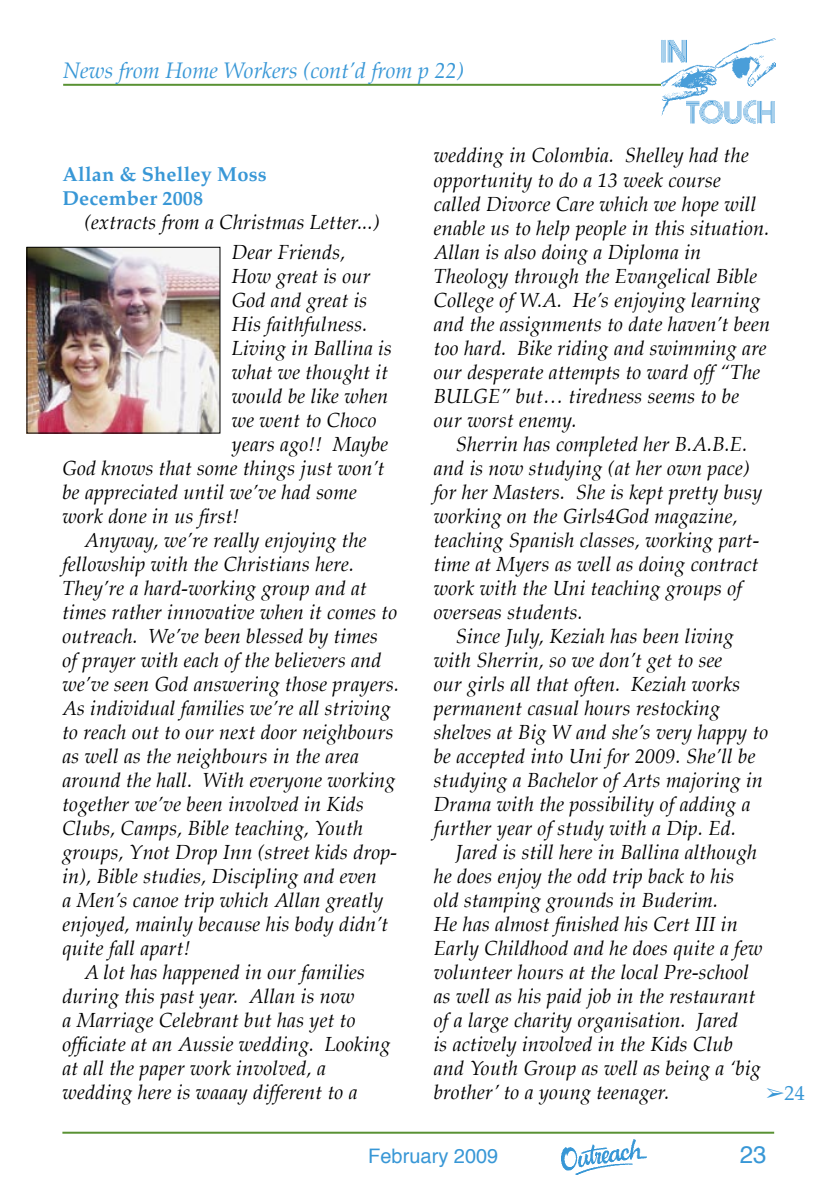
<style>
.page{position:relative;width:828px;height:1191px;background:#fff}
.page>*{position:absolute;margin:0;border:0;box-sizing:border-box;transform-origin:0 0}
.t1{font:24px "Helvetica";color:#3897d6}
.t2{font:italic 22px "Palatino";color:#3897d6}
.t3{font:italic 20px/24px "Palatino";letter-spacing:.01em;color:#000}
.t4{font:700 20px/24px "Palatino";letter-spacing:.01em;color:#3897d6}
.t5{font:20px "Helvetica";color:#3897d6}
.t6{font:20px "Palatino";color:#3897d6}
</style>
<div class="page">
<hr style="left:62px;top:1131px;width:712px;height:2px;background:#599133">
<img style="left:561px;top:1140px;width:85px;height:34px">
<hr style="left:63px;top:84px;width:600px;height:2px;background:#599133">
<img style="left:661px;top:38px;width:114px;height:86px">
<img style="left:28px;top:249px;width:190px;height:182px">
<div style="left:26px;top:247px;width:194px;height:186px;border:1px solid #000"></div>
<p class="t2" style="left:63px;top:53px;width:402px">News from Home Workers (cont’d from p 22)</p>
<p class="t4" style="left:62px;top:161px;width:206px">Allan &amp; Shelley Moss<br>December 2008</p>
<p class="t3" style="left:232px;top:207px;width:149px;line-height:29.6px;text-indent:-147px">(extracts from a Christmas Letter...)<br>Dear Friends,</p>
<p class="t3" style="left:232px;top:264px;width:140px">How great is our</p>
<p class="t3" style="left:232px;top:288px;width:137px">God and great is</p>
<p class="t3" style="left:232px;top:312px;width:137px">His faithfulness.</p>
<p class="t3" style="left:232px;top:336px;width:161px">Living in Ballina is</p>
<p class="t3" style="left:232px;top:360px;width:158px">what we thought it</p>
<p class="t3" style="left:232px;top:384px;width:158px">would be like when</p>
<p class="t3" style="left:232px;top:408px;width:147px">we went to Choco</p>
<p class="t3" style="left:232px;top:432px;width:158px">years ago!! Maybe</p>
<p class="t3" style="left:62px;top:456px;width:323px">God knows that some things just won’t</p>
<p class="t3" style="left:62px;top:480px;width:296px">be appreciated until we’ve had some</p>
<p class="t3" style="left:62px;top:504px;width:178px">work done in us first!</p>
<p class="t3" style="left:84px;top:528px;width:284px">Anyway, we’re really enjoying the</p>
<p class="t3" style="left:62px;top:552px;width:293px">fellowship with the Christians here.</p>
<p class="t3" style="left:62px;top:576px;width:306px">They’re a hard-working group and at</p>
<p class="t3" style="left:62px;top:600px;width:336px">times rather innovative when it comes to</p>
<p class="t3" style="left:62px;top:624px;width:317px">outreach. We’ve been blessed by times</p>
<p class="t3" style="left:62px;top:648px;width:321px">of prayer with each of the believers and</p>
<p class="t3" style="left:62px;top:672px;width:338px">we’ve seen God answering those prayers.</p>
<p class="t3" style="left:62px;top:696px;width:330px">As individual families we’re all striving</p>
<p class="t3" style="left:62px;top:720px;width:332px">to reach out to our next door neighbours</p>
<p class="t3" style="left:62px;top:744px;width:298px">as well as the neighbours in the area</p>
<p class="t3" style="left:62px;top:768px;width:334px">around the hall. With everyone working</p>
<p class="t3" style="left:62px;top:792px;width:303px">together we’ve been involved in Kids</p>
<p class="t3" style="left:62px;top:816px;width:302px">Clubs, Camps, Bible teaching, Youth</p>
<p class="t3" style="left:62px;top:840px;width:336px">groups, Ynot Drop Inn (street kids drop-</p>
<p class="t3" style="left:62px;top:864px;width:316px">in), Bible studies, Discipling and even</p>
<p class="t3" style="left:62px;top:888px;width:323px">a Men’s canoe trip which Allan greatly</p>
<p class="t3" style="left:62px;top:912px;width:327px">enjoyed, mainly because his body didn’t</p>
<p class="t3" style="left:62px;top:936px;width:130px">quite fall apart!</p>
<p class="t3" style="left:84px;top:960px;width:282px">A lot has happened in our families</p>
<p class="t3" style="left:62px;top:984px;width:294px">during this past year. Allan is now</p>
<p class="t3" style="left:62px;top:1008px;width:295px">a Marriage Celebrant but has yet to</p>
<p class="t3" style="left:62px;top:1032px;width:329px">officiate at an Aussie wedding. Looking</p>
<p class="t3" style="left:62px;top:1056px;width:265px">at all the paper work involved, a</p>
<p class="t3" style="left:62px;top:1080px;width:297px">wedding here is waaay different to a</p>
<p class="t3" style="left:434px;top:144px;width:338px">wedding in Colombia. Shelley had the opportunity to do a 13 week course called Divorce Care which we hope will enable us to help people in this situation.<br>Allan is also doing a Diploma in Theology through the Evangelical Bible College of W.A. He’s enjoying learning and the assignments to date haven’t been too hard. Bike riding and swimming are our desperate attempts to ward off “The BULGE” but… tiredness seems to be our worst enemy.</p>
<p class="t3" style="left:434px;top:432px;width:330px;text-indent:22px">Sherrin has completed her B.A.B.E. and is now studying (at her own pace) for her Masters. She is kept pretty busy working on the Girls4God magazine, teaching Spanish classes, working part&shy;time at Myers as well as doing contract work with the Uni teaching groups of overseas students.</p>
<p class="t3" style="left:434px;top:624px;width:336px;text-indent:22px">Since July, Keziah has been living with Sherrin, so we don’t get to see<br>our girls all that often. Keziah works permanent casual hours restocking shelves at Big W and she’s very happy to be accepted into Uni for 2009. She’ll be studying a Bachelor of Arts majoring in Drama with the possibility of adding a further year of study with a Dip. Ed.</p>
<p class="t3" style="left:434px;top:840px;width:330px;text-indent:22px">Jared is still here in Ballina although he does enjoy the odd trip back to his old stamping grounds in Buderim.<br>He has almost finished his Cert III in Early Childhood and he does quite a few volunteer hours at the local Pre-school as well as his paid job in the restaurant of a large charity organisation. Jared<br>is actively involved in the Kids Club and Youth Group as well as being a ‘big brother’ to a young teenager.</p>
<p class="t6" style="left:766px;top:1076px;width:40px">➢24</p>
<p class="t5" style="left:368px;top:1138px;width:132px">February 2009</p>
<p class="t1" style="left:739px;top:1134px;width:28px">23</p>
</div>
